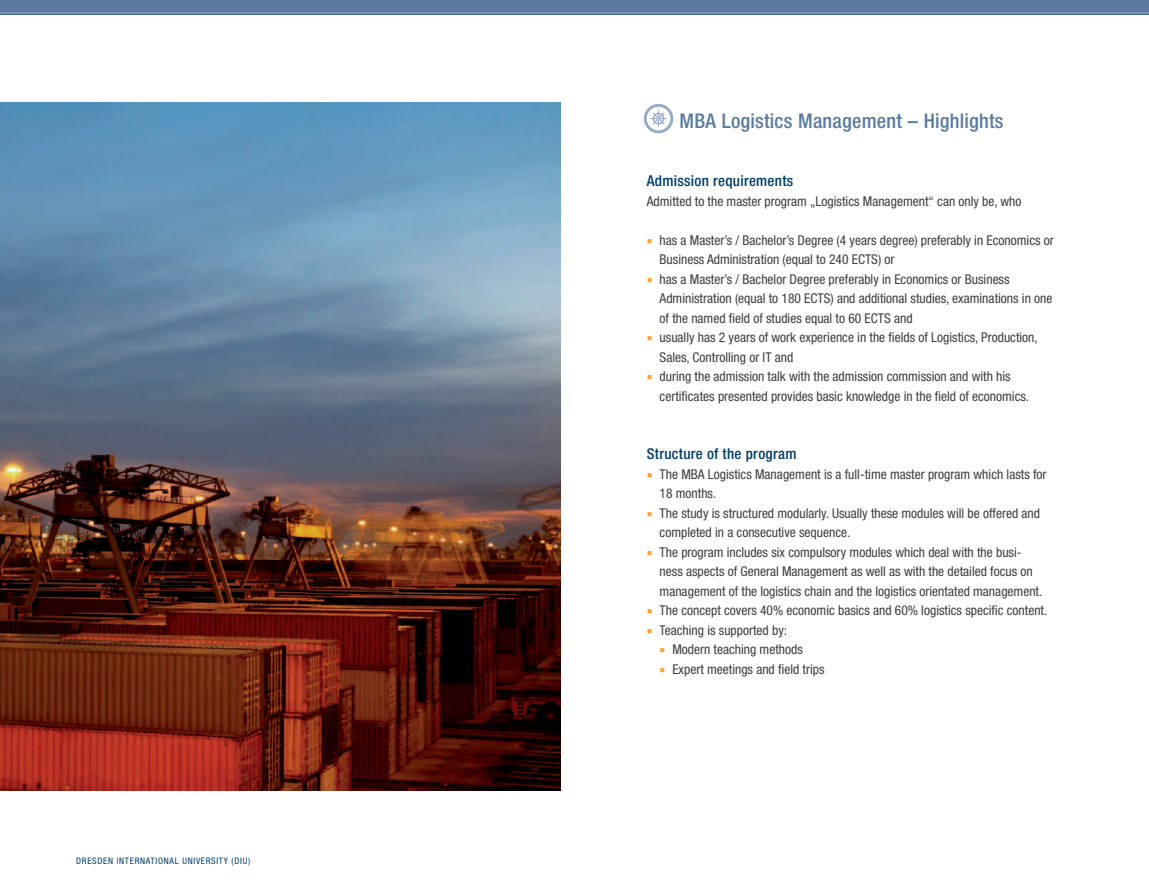
<style>
.page{position:relative;width:1149px;height:893px;background:#fff}
.page>*{position:absolute;margin:0;border:0;box-sizing:border-box;transform-origin:0 0}
.t1{font:500 condensed 20.25px "Helvetica Neue";letter-spacing:.01em;color:#5a7b9e}
.t2{font:500 condensed 15px "Helvetica Neue";letter-spacing:.02em;color:#003c66}
.t3{font:condensed 13.5px/19.5px "Helvetica Neue";color:#3e3e3f}
.t4{font:condensed 9px "Helvetica Neue";letter-spacing:.08em;color:#003c66}
</style>
<div class="page">
<div style="left:0;top:0;width:1148px;height:13px;background:#5a7b9e"></div>
<hr style="left:0;top:12px;width:1148px;height:2px;background:#98a9c3">
<hr style="left:0;top:14px;width:1148px;height:1px;background:#003c66">
<svg style="left:643px;top:104px;width:30px;height:29px"></svg>
<img style="left:0;top:102px;width:560px;height:689px">
<p class="t4" style="left:76px;top:856px;width:176px">Dresden international university (Diu)</p>
<h1 class="t1" style="left:679px;top:108px;width:325px">MBA Logistics Management – Highlights</h1>
<p class="t2" style="left:646px;top:172px;width:148px">Admission requirements</p>
<p class="t3" style="left:646px;top:191px;width:376px">Admitted to the master program „Logistics Management“ can only be, who</p>
<p class="t3" style="left:659px;top:230px;width:395px">has a Master’s / Bachelor’s Degree (4 years degree) preferably in Economics or Business Administration (equal to 240 ECTS) or<br>has a Master’s / Bachelor Degree preferably in Economics or Business Administration (equal to 180 ECTS) and additional studies, examinations in one of the named field of studies equal to 60 ECTS and<br>usually has 2 years of work experience in the fields of Logistics, Production, Sales, Controlling or IT and<br>during the admission talk with the admission commission and with his certificates presented provides basic knowledge in the field of economics.</p>
<p class="t2" style="left:646px;top:445px;width:151px">Structure of the program</p>
<p class="t3" style="left:659px;top:464px;width:388px">The MBA Logistics Management is a full-time master program which lasts for</p>
<p class="t3" style="left:659px;top:483px;width:58px">18 months.</p>
<p class="t3" style="left:659px;top:503px;width:382px">The study is structured modularly. Usually these modules will be offered and</p>
<p class="t3" style="left:659px;top:522px;width:192px">completed in a consecutive sequence.</p>
<p class="t3" style="left:659px;top:542px;width:363px">The program includes six compulsory modules which deal with the busi-</p>
<p class="t3" style="left:659px;top:561px;width:374px">ness aspects of General Management as well as with the detailed focus on</p>
<p class="t3" style="left:659px;top:581px;width:384px">management of the logistics chain and the logistics orientated management.</p>
<p class="t3" style="left:659px;top:600px;width:389px">The concept covers 40% economic basics and 60% logistics specific content.</p>
<p class="t3" style="left:659px;top:620px;width:129px">Teaching is supported by:</p>
<p class="t3" style="left:672px;top:639px;width:132px">Modern teaching methods</p>
<p class="t3" style="left:672px;top:659px;width:154px">Expert meetings and field trips</p>
</div>
